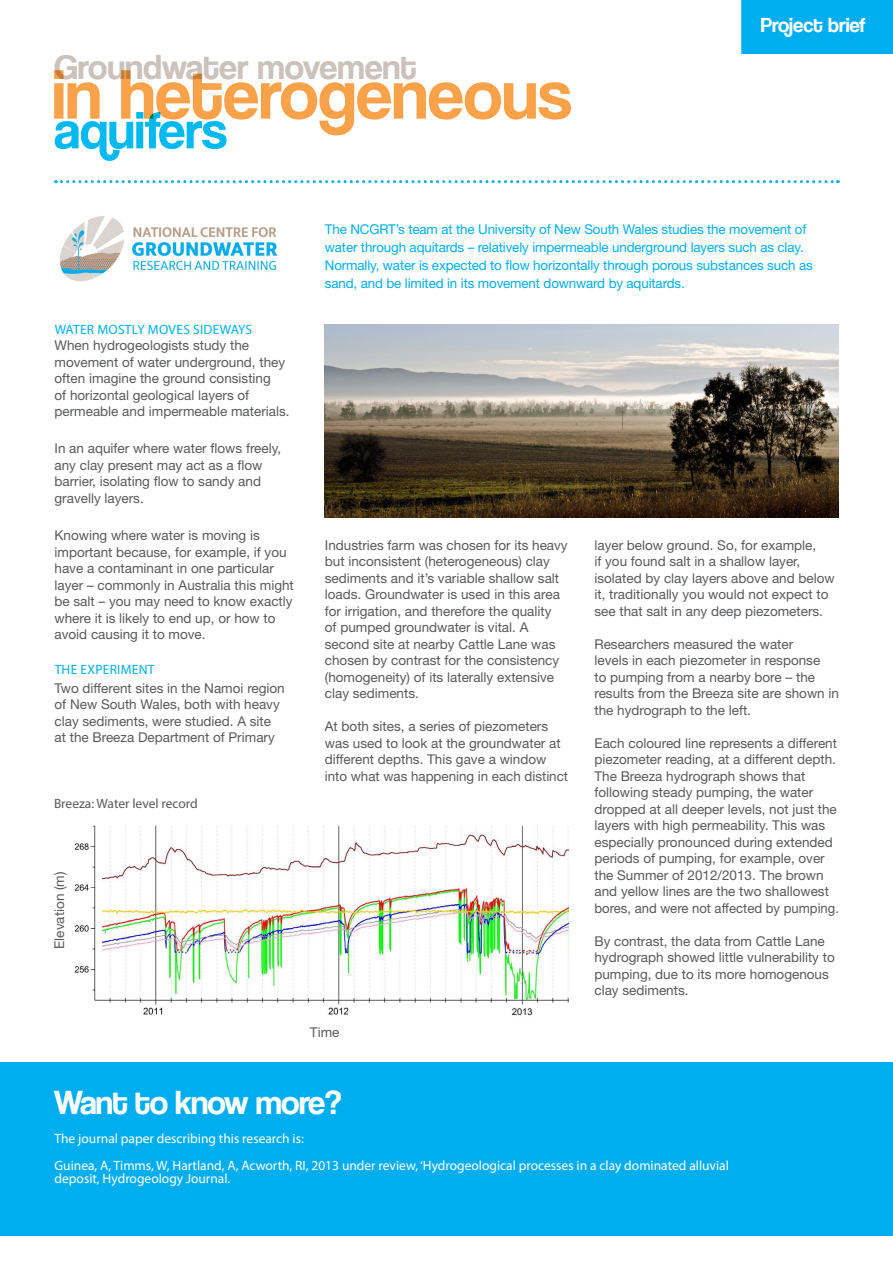
<style>
.page{position:relative;width:893px;height:1263px;background:#fff}
.page>*{position:absolute;margin:0;border:0;box-sizing:border-box;transform-origin:0 0}
.t1{font:72px "Coolvetica Rg";color:#f9a24a}
.t2{font:54px "Coolvetica Rg";color:#00b9f1}
.t3{font:36px "Coolvetica Rg";color:#cbc3bb}
.t4{font:34.5px "Coolvetica Rg";letter-spacing:-.02em;color:#fff}
.t5{font:21px "Coolvetica Rg";color:#fff}
.t6{font:13.5px/16.5px "Helvetica Neue LT Std";color:#58595b}
.t7{font:13.5px/18px "Helvetica Neue LT Std";letter-spacing:-.01em;color:#00aeef}
.t8{font:13.5px/27px "Myriad Pro";color:#fff}
.t9{font:13.5px "Myriad Pro";letter-spacing:.02em;color:#00aeef}
.t10{font:13.5px "Myriad Pro";color:#58595b}
</style>
<div class="page">
<div style="left:0;top:1062px;width:893px;height:173px;background:#00aeef"></div>
<img style="left:325px;top:324px;width:514px;height:194px">
<div style="left:742px;top:1px;width:150px;height:52px;background:#00aeef"></div>
<div style="left:741px;top:0;width:152px;height:54px;border:2px solid #00aeef"></div>
<svg style="left:55px;top:180px;width:783px;height:3px"></svg>
<img style="left:74px;top:825px;width:494px;height:191px">
<img style="left:60px;top:216px;width:218px;height:65px">
<h3 class="t3" style="left:54px;top:46px;width:364px">Groundwater movement</h3>
<h2 class="t2" style="left:54px;top:99px;width:174px">aquifers</h2>
<h1 class="t1" style="left:52px;top:52px;width:521px">in heterogeneous</h1>
<h3 class="t5" style="left:761px;top:12px;width:106px">Project brief</h3>
<p class="t9" style="left:55px;top:321px;width:10px">wat</p>
<p class="t9" style="left:80px;top:321px;width:174px">er mostly moves sideways</p>
<p class="t6" style="left:55px;top:337px;width:237px">When hydrogeologists study the movement of water underground, they often imagine the ground consisting<br>of horizontal geological layers of permeable and impermeable materials.</p>
<p class="t6" style="left:55px;top:440px;width:228px">In an aquifer where water flows freely, any clay present may act as a flow barrier, isolating flow to sandy and gravelly layers.</p>
<p class="t6" style="left:55px;top:527px;width:241px">Knowing where water is moving is important because, for example, if you have a contaminant in one particular layer – commonly in Australia this might be salt – you may need to know exactly where it is likely to end up, or how to avoid causing it to move.</p>
<p class="t9" style="left:55px;top:661px;width:99px">The experiment</p>
<p class="t6" style="left:55px;top:680px;width:232px">Two different sites in the Namoi region of New South Wales, both with heavy clay sediments, were studied. A site at the Breeza Department of Primary</p>
<p class="t10" style="left:54px;top:795px;width:145px">Breeza: Water level record</p>
<p class="t6" style="left:51px;top:949px;width:79px;rotate:-90deg">Elevation (m)</p>
<p class="t7" style="left:325px;top:220px;width:489px">The NCGRT’s team at the University of New South Wales studies the movement of water through aquitards – relatively impermeable underground layers such as clay.<br>Normally, water is expected to flow horizontally through porous substances such as sand, and be limited in its movement downward by aquitards.</p>
<p class="t6" style="left:325px;top:536px;width:244px">Industries farm was chosen for its heavy but inconsistent (heterogeneous) clay sediments and it’s variable shallow salt loads. Groundwater is used in this area for irrigation, and therefore the quality<br>of pumped groundwater is vital. A second site at nearby Cattle Lane was chosen by contrast for the consistency (homogeneity) of its laterally extensive clay sediments.</p>
<p class="t6" style="left:325px;top:718px;width:245px">At both sites, a series of piezometers was used to look at the groundwater at different depths. This gave a window into what was happening in each distinct</p>
<p class="t6" style="left:310px;top:1023px;width:31px">Time</p>
<p class="t6" style="left:594px;top:536px;width:242px">layer below ground. So, for example,<br>if you found salt in a shallow layer, isolated by clay layers above and below it, traditionally you would not expect to see that salt in any deep piezometers.</p>
<p class="t6" style="left:594px;top:635px;width:246px">Researchers measured the water<br>levels in each piezometer in response<br>to pumping from a nearby bore – the results from the Breeza site are shown in the hydrograph to the left.</p>
<p class="t6" style="left:594px;top:734px;width:246px">Each coloured line represents a different piezometer reading, at a different depth.<br>The Breeza hydrograph shows that following steady pumping, the water dropped at all deeper levels, not just the layers with high permeability. This was especially pronounced during extended periods of pumping, for example, over the Summer of 2012/2013. The brown and yellow lines are the two shallowest bores, and were not affected by pumping.</p>
<p class="t6" style="left:594px;top:932px;width:242px">By contrast, the data from Cattle Lane hydrograph showed little vulnerability to pumping, due to its more homogenous clay sediments.</p>
<h3 class="t4" style="left:54px;top:1082px;width:289px">Want to know more?</h3>
<p class="t8" style="left:55px;top:1124px;width:676px">The journal paper describing this research is:<br>Guinea, A, Timms, W, Hartland, A, Acworth, RI, 2013 under review, ‘Hydrogeological processes in a clay dominated alluvial</p>
<p class="t8" style="left:55px;top:1165px;width:177px">deposit, Hydrogeology Journal.</p>
</div>
